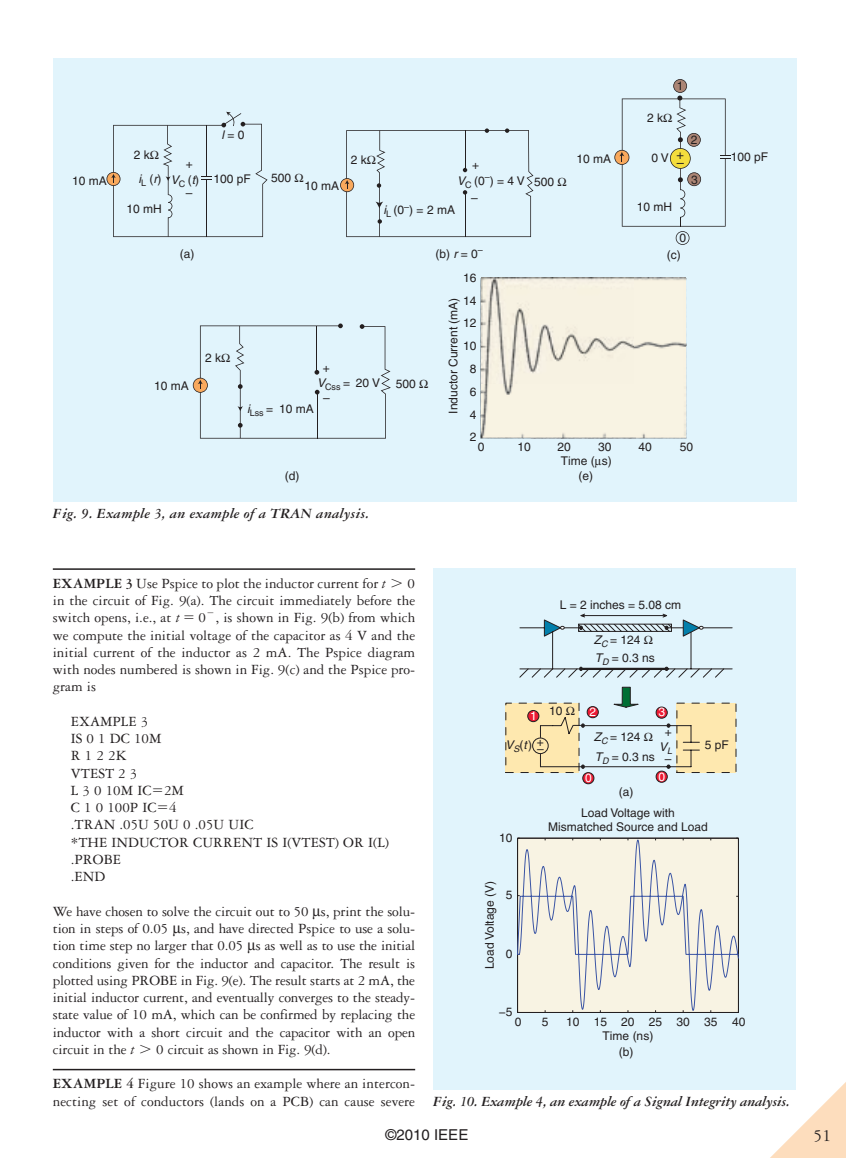
<style>
.page{position:relative;width:846px;height:1158px;background:#fff}
.page>*{position:absolute;margin:0;border:0;box-sizing:border-box;transform-origin:0 0}
.t1{font:18px "Garamond Three";color:#231f20}
.t2{font:15px/17.2px "Garamond Three";color:#231f20;text-align:justify}
.t3{font:italic 700 15px "Garamond Three";letter-spacing:-.025em;color:#231f20}
.t4{font:italic 700 15px "Garamond Three";color:#231f20}
.t5{font:15px "Helvetica";color:#231f20}
.t6{font:12.9px "Helvetica";color:#231f20}
.t7{font:12px/22.8px "Helvetica";color:#231f20}
.t8{font:italic 12px "Helvetica";color:#231f20}
.t9{font:12px "Helvetica";color:#fff}
.t10{font:italic 9px "Helvetica";color:#231f20}
.s1{font-style:italic}
.s2{font-style:normal}
.s3{font-weight:700}
.s4{font-family:"WWDOC01"}
</style>
<div class="page">
<hr style="left:53px;top:568px;width:362px;height:2px;background:#231f20">
<hr style="left:53px;top:1068px;width:362px;height:2px;background:#231f20">
<div style="left:53px;top:58px;width:743px;height:444px;background:#e1f4fc"></div>
<img style="left:481px;top:278px;width:205px;height:160px">
<img style="left:532px;top:438px;width:103px;height:1px">
<div style="left:433px;top:568px;width:363px;height:521px;background:#e1f4fc"></div>
<div style="left:506px;top:703px;width:73px;height:69px;background:#fee8af"></div>
<div style="left:677px;top:703px;width:59px;height:69px;background:#fee8af"></div>
<div style="left:528px;top:710px;width:11px;height:11px;background:#ed1a33;border-radius:50%"></div>
<div style="left:527px;top:710px;width:12px;height:12px;border:1px solid #231f20;border-radius:50%"></div>
<div style="left:583px;top:772px;width:11px;height:11px;background:#ed1a33;border-radius:50%"></div>
<div style="left:582px;top:772px;width:12px;height:12px;border:1px solid #231f20;border-radius:50%"></div>
<div style="left:656px;top:771px;width:11px;height:11px;background:#ed1a33;border-radius:50%"></div>
<div style="left:656px;top:770px;width:11px;height:12px;border:1px solid #231f20;border-radius:50%"></div>
<svg style="left:517px;top:837px;width:222px;height:176px;background:#e6e3da"></svg>
<svg style="left:754px;top:1082px;width:92px;height:76px"></svg>
<svg style="left:340px;top:128px;width:193px;height:109px"></svg>
<svg style="left:614px;top:79px;width:117px;height:166px"></svg>
<svg style="left:193px;top:323px;width:198px;height:115px"></svg>
<svg style="left:106px;top:112px;width:161px;height:125px"></svg>
<svg style="left:519px;top:613px;width:214px;height:65px"></svg>
<svg style="left:532px;top:686px;width:168px;height:83px"></svg>
<p class="t7" style="left:72px;top:169px;width:36px">10 mA</p>
<p class="t7" style="left:138px;top:143px;width:24px;line-height:24px;text-indent:-5px">2 k<br><span class="s1">i</span><sub>L</sub> (<span class="s1">r</span>)</p>
<p class="t7" style="left:126px;top:197px;width:37px">10 mH</p>
<p class="t7" style="left:186px;top:153px;width:9px">+</p>
<p class="t7" style="left:186px;top:181px;width:8px">–</p>
<p class="t8" style="left:171px;top:173px;width:30px">V<sub>C</sub> <span class="s2">(</span>t<span class="s2">)</span></p>
<p class="t7" style="left:221px;top:123px;width:25px"><span class="s1">l</span> = 0</p>
<p class="t7" style="left:214px;top:167px;width:39px">100 pF</p>
<p class="t7" style="left:271px;top:166px;width:22px">500</p>
<p class="t7" style="left:304px;top:174px;width:36px">10 mA</p>
<p class="t7" style="left:351px;top:148px;width:18px">2 k</p>
<p class="t7" style="left:472px;top:153px;width:9px">+</p>
<p class="t7" style="left:471px;top:186px;width:8px">–</p>
<p class="t7" style="left:457px;top:169px;width:69px"><span class="s1">V</span><sub>C</sub> (0<sup>–</sup>) = 4 V</p>
<p class="t7" style="left:534px;top:171px;width:22px">500</p>
<p class="t7" style="left:383px;top:198px;width:73px"><span class="s1">i</span><sub>L</sub> (0<sup>–</sup>) = 2 mA</p>
<p class="t7" style="left:576px;top:147px;width:36px">10 mA</p>
<p class="t7" style="left:677px;top:75px;width:8px">1</p>
<p class="t7" style="left:647px;top:106px;width:18px">2 k</p>
<p class="t7" style="left:651px;top:147px;width:19px">0 V</p>
<p class="t7" style="left:731px;top:146px;width:39px">100 pF</p>
<p class="t7" style="left:690px;top:129px;width:8px">2</p>
<p class="t7" style="left:691px;top:168px;width:8px">3</p>
<p class="t6" style="left:676px;top:147px;width:9px">+</p>
<p class="t6" style="left:677px;top:155px;width:9px">–</p>
<p class="t7" style="left:637px;top:195px;width:37px">10 mH</p>
<p class="t7" style="left:679px;top:227px;width:8px">0</p>
<p class="t7" style="left:180px;top:242px;width:16px">(a)</p>
<p class="t7" style="left:435px;top:242px;width:49px">(b) <span class="s1">r</span> = 0<sup>–</sup></p>
<p class="t7" style="left:667px;top:243px;width:15px">(c)</p>
<p class="t7" style="left:154px;top:374px;width:36px">10 mA</p>
<p class="t7" style="left:205px;top:347px;width:18px">2 k</p>
<p class="t7" style="left:323px;top:357px;width:9px">+</p>
<p class="t7" style="left:323px;top:386px;width:8px">–</p>
<p class="t7" style="left:317px;top:371px;width:64px"><span class="s1">V</span><sub>Css</sub> = 20 V</p>
<p class="t7" style="left:396px;top:372px;width:22px">500</p>
<p class="t7" style="left:247px;top:397px;width:68px"><span class="s1">i</span><sub>Lss</sub> = 10 mA</p>
<p class="t7" style="left:463px;top:266px;width:15px;line-height:23.2px">16<br>14</p>
<p class="t7" style="left:463px;top:312px;width:15px;text-align:center">12<br>10<br>8<br>6<br>4<br>2</p>
<p class="t7" style="left:442px;top:414px;width:118px;rotate:-90deg">Inductor Current (mA)</p>
<p class="t7" style="left:478px;top:435px;width:8px">0</p>
<p class="t7" style="left:517px;top:435px;width:15px">10</p>
<p class="t7" style="left:557px;top:435px;width:15px">20</p>
<p class="t7" style="left:598px;top:435px;width:15px">30</p>
<p class="t7" style="left:638px;top:435px;width:15px">40</p>
<p class="t7" style="left:680px;top:435px;width:15px">50</p>
<p class="t7" style="left:561px;top:449px;width:52px">Time ( s)</p>
<p class="t7" style="left:285px;top:465px;width:16px">(d)</p>
<p class="t7" style="left:578px;top:465px;width:16px">(e)</p>
<p class="t4" style="left:53px;top:505px;width:318px">Fig. 9. Example 3, an example of a TRAN analysis.</p>
<p class="t2" style="left:53px;top:575px;width:364px"><span class="s3">EXAMPLE 3</span> Use Pspice to plot the inductor current for <span class="s1">t</span> <span class="s4">.</span> 0 in the circuit of Fig. 9(a). The circuit immediately before the switch opens, i.e., at <span class="s1">t</span> <span class="s4">5</span> 0<sup>2</sup>, is shown in Fig. 9(b) from which we compute the initial voltage of the capacitor as 4 V and the initial current of the inductor as 2 mA. The Pspice diagram with nodes numbered is shown in Fig. 9(c) and the Pspice pro&shy;gram is</p>
<p class="t2" style="left:71px;top:713px;width:320px;text-align:left">EXAMPLE 3<br>IS 0 1 DC 10M<br>R 1 2 2K<br>VTEST 2 3<br>L 3 0 10M IC<span class="s4">5</span>2M<br>C 1 0 100P IC<span class="s4">5</span>4<br>.TRAN .05U 50U 0 .05U UIC<br>*THE INDUCTOR CURRENT IS I(VTEST) OR I(L) .PROBE<br>.END</p>
<p class="t2" style="left:53px;top:902px;width:364px">We have chosen to solve the circuit out to 50 s, print the solu&shy;tion in steps of 0.05 s, and have directed Pspice to use a solu&shy;tion time step no larger that 0.05 s as well as to use the initial conditions given for the inductor and capacitor. The result is plotted using PROBE in Fig. 9(e). The result starts at 2 mA, the initial inductor current, and eventually converges to the steady&shy;state value of 10 mA, which can be confirmed by replacing the inductor with a short circuit and the capacitor with an open circuit in the <span class="s1">t</span> <span class="s4">.</span> 0 circuit as shown in Fig. 9(d).</p>
<p class="t2" style="left:53px;top:1075px;width:364px"><span class="s3">EXAMPLE 4</span> Figure 10 shows an example where an intercon&shy;necting set of conductors (lands on a PCB) can cause severe</p>
<p class="t7" style="left:560px;top:593px;width:123px">L = 2 inches = 5.08 cm</p>
<p class="t7" style="left:594px;top:628px;width:48px"><span class="s1">Z</span><sub>C</sub> = 124</p>
<p class="t7" style="left:595px;top:646px;width:62px"><span class="s1">T</span><sub>D</sub> = 0.3 ns</p>
<p class="t7" style="left:549px;top:699px;width:15px">10</p>
<p class="t9" style="left:530px;top:708px;width:8px">1</p>
<p class="t9" style="left:589px;top:704px;width:8px">2</p>
<p class="t9" style="left:658px;top:705px;width:8px">3</p>
<p class="t8" style="left:505px;top:737px;width:28px">V<sub>S</sub><span class="s2">(</span>t<span class="s2">)</span></p>
<p class="t7" style="left:537px;top:730px;width:9px">+</p>
<p class="t7" style="left:537px;top:737px;width:8px">–</p>
<p class="t7" style="left:665px;top:719px;width:9px;line-height:26.2px">+ –</p>
<p class="t7" style="left:594px;top:725px;width:48px"><span class="s1">Z</span><sub>C</sub> = 124</p>
<p class="t8" style="left:659px;top:739px;width:10px">V</p>
<p class="t7" style="left:705px;top:733px;width:26px">5 pF</p>
<p class="t10" style="left:667px;top:745px;width:7px">L</p>
<p class="t7" style="left:595px;top:745px;width:62px"><span class="s1">T</span><sub>D</sub> = 0.3 ns</p>
<p class="t9" style="left:585px;top:770px;width:8px">0</p>
<p class="t9" style="left:658px;top:769px;width:8px">0</p>
<p class="t7" style="left:619px;top:780px;width:16px">(a)</p>
<p class="t7" style="left:499px;top:826px;width:15px">10</p>
<p class="t7" style="left:478px;top:969px;width:90px;rotate:-90deg">Load Voltage (V)</p>
<p class="t7" style="left:506px;top:883px;width:8px">5</p>
<p class="t7" style="left:506px;top:942px;width:8px">0</p>
<p class="t7" style="left:548px;top:805px;width:161px;line-height:14.4px;text-align:center">Load Voltage with<br>Mismatched Source and Load</p>
<p class="t7" style="left:499px;top:1000px;width:15px">−5</p>
<p class="t7" style="left:515px;top:1010px;width:8px">0</p>
<p class="t7" style="left:542px;top:1010px;width:8px">5</p>
<p class="t7" style="left:566px;top:1010px;width:181px">10 15 20 25 30 35 40</p>
<p class="t7" style="left:602px;top:1024px;width:52px">Time (ns)</p>
<p class="t7" style="left:619px;top:1040px;width:16px">(b)</p>
<p class="t3" style="left:433px;top:1092px;width:358px">Fig. 10. Example 4, an example of a Signal Integrity analysis.</p>
<p class="t5" style="left:385px;top:1126px;width:84px">©2010 IEEE</p>
<p class="t1" style="left:813px;top:1125px;width:20px">51</p>
</div>
